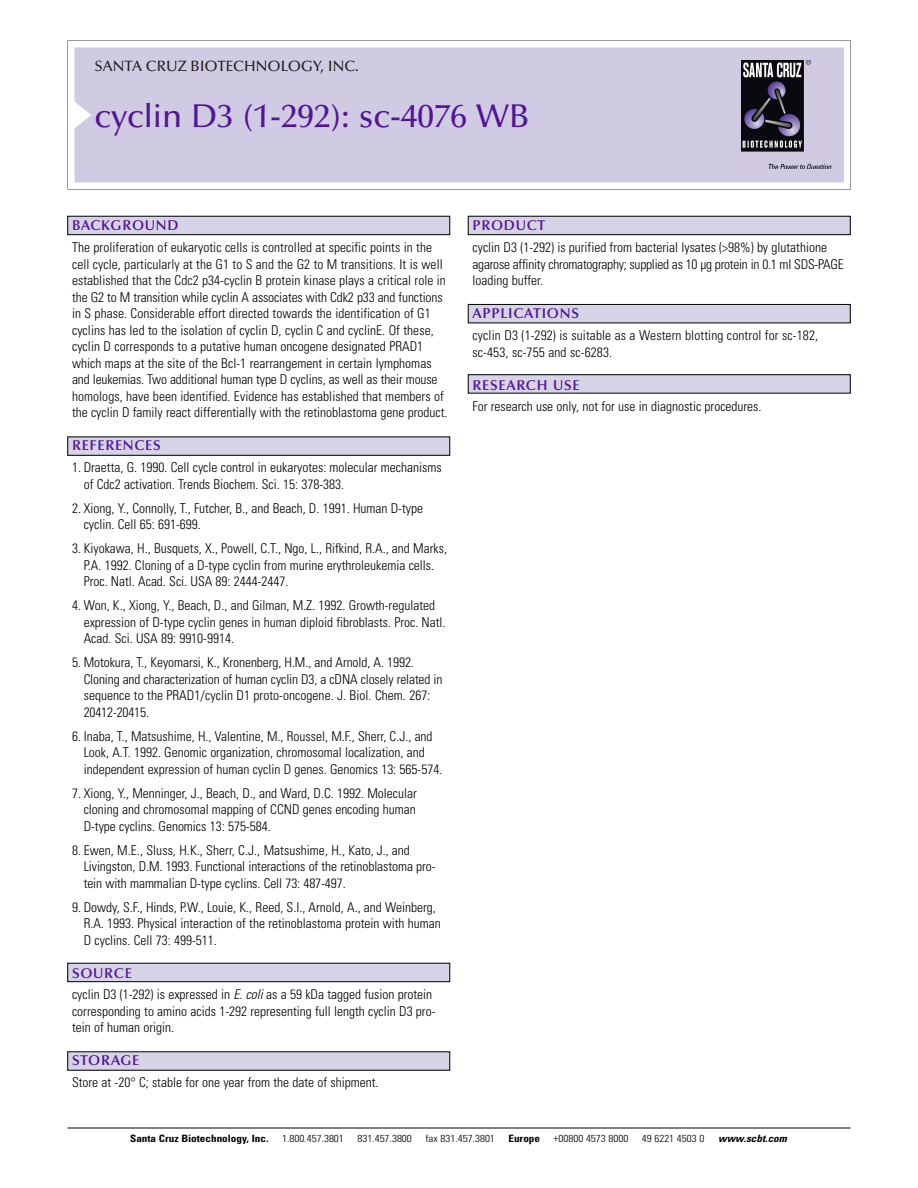
<style>
.page{position:relative;width:918px;height:1188px;background:#fff}
.page>*{position:absolute;margin:0;border:0;box-sizing:border-box;transform-origin:0 0}
.t1{font:500 33px "Optima";color:#511695}
.t2{font:500 15px "Optima";color:#231f20}
.t3{font:600 14.25px "Optima";letter-spacing:.05em;color:#511695}
.t4{font:300 condensed 13.5px/16.5px "Univers";color:#000}
.t5{font:300 condensed 10.2px "Univers";color:#000;scale:1.1 1}
.t6{font:700 condensed 10.2px "Univers";color:#000;scale:1.1 1}
.t7{font:italic 700 condensed 10.2px "Univers";color:#000;scale:1.1 1}
.s1{font-style:italic}
</style>
<div class="page">
<div style="left:468px;top:216px;width:382px;height:19px;background:#d7d3e7"></div>
<div style="left:468px;top:216px;width:382px;height:19px;border:1px solid #000"></div>
<div style="left:468px;top:304px;width:382px;height:19px;background:#d7d3e7"></div>
<div style="left:468px;top:304px;width:382px;height:19px;border:1px solid #000"></div>
<div style="left:468px;top:375px;width:382px;height:18px;background:#d7d3e7"></div>
<div style="left:468px;top:374px;width:382px;height:19px;border:1px solid #000"></div>
<svg style="left:68px;top:40px;width:783px;height:149px"></svg>
<div style="left:74px;top:47px;width:770px;height:135px;background:#d1cae3"></div>
<img style="left:741px;top:60px;width:90px;height:108px">
<hr style="left:68px;top:1128px;width:782px;height:1px;background:#000">
<div style="left:68px;top:216px;width:382px;height:19px;background:#d7d3e7"></div>
<div style="left:68px;top:216px;width:382px;height:19px;border:1px solid #000"></div>
<div style="left:68px;top:437px;width:382px;height:18px;background:#d7d3e7"></div>
<div style="left:68px;top:437px;width:382px;height:19px;border:1px solid #000"></div>
<div style="left:68px;top:963px;width:382px;height:19px;background:#d7d3e7"></div>
<div style="left:68px;top:963px;width:382px;height:19px;border:1px solid #000"></div>
<div style="left:68px;top:1052px;width:382px;height:18px;background:#d7d3e7"></div>
<p class="t2" style="left:94px;top:61px;width:266px">SANTA CRUZ BIOTECHNOLOGY, INC.</p>
<h1 class="t1" style="left:94px;top:103px;width:436px">cyclin D3 (1-292): sc-4076 WB</h1>
<p class="t3" style="left:72px;top:220px;width:108px">BACKGROUND</p>
<p class="t4" style="left:72px;top:240px;width:377px">The proliferation of eukaryotic cells is controlled at specific points in the cell cycle, particularly at the G1 to S and the G2 to M transitions. It is well established that the Cdc2 p34-cyclin B protein kinase plays a critical role in the G2 to M transition while cyclin A associates with Cdk2 p33 and functions in S phase. Considerable effort directed towards the identification of G1 cyclins has led to the isolation of cyclin D, cyclin C and cyclinE. Of these, cyclin D corresponds to a putative human oncogene designated PRAD1 which maps at the site of the Bcl-1 rearrangement in certain lymphomas and leukemias. Two additional human type D cyclins, as well as their mouse homologs, have been identified. Evidence has established that members of the cyclin D family react differentially with the retinoblastoma gene product.</p>
<p class="t3" style="left:72px;top:440px;width:90px">REFERENCES</p>
<p class="t4" style="left:84px;top:460px;width:359px;text-indent:-12px">1. Draetta, G. 1990. Cell cycle control in eukaryotes: molecular mechanisms of Cdc2 activation. Trends Biochem. Sci. 15: 378-383.</p>
<p class="t4" style="left:84px;top:501px;width:341px;text-indent:-12px">2. Xiong, Y., Connolly, T., Futcher, B., and Beach, D. 1991. Human D-type cyclin. Cell 65: 691-699.</p>
<p class="t4" style="left:84px;top:541px;width:365px;text-indent:-12px">3. Kiyokawa, H., Busquets, X., Powell, C.T., Ngo, L., Rifkind, R.A., and Marks,<br>P.A. 1992. Cloning of a D-type cyclin from murine erythroleukemia cells.<br>Proc. Natl. Acad. Sci. USA 89: 2444-2447.</p>
<p class="t4" style="left:84px;top:598px;width:363px;text-indent:-12px">4. Won, K., Xiong, Y., Beach, D., and Gilman, M.Z. 1992. Growth-regulated expression of D-type cyclin genes in human diploid fibroblasts. Proc. Natl.<br>Acad. Sci. USA 89: 9910-9914.</p>
<p class="t4" style="left:84px;top:655px;width:360px;text-indent:-12px">5. Motokura, T., Keyomarsi, K., Kronenberg, H.M., and Arnold, A. 1992.<br>Cloning and characterization of human cyclin D3, a cDNA closely related in sequence to the PRAD1/cyclin D1 proto-oncogene. J. Biol. Chem. 267:<br>20412-20415.</p>
<p class="t4" style="left:84px;top:729px;width:360px;text-indent:-12px">6. Inaba, T., Matsushime, H., Valentine, M., Roussel, M.F., Sherr, C.J., and<br>Look, A.T. 1992. Genomic organization, chromosomal localization, and independent expression of human cyclin D genes. Genomics 13: 565-574.</p>
<p class="t4" style="left:84px;top:786px;width:335px;text-align:justify;text-indent:-12px">7. Xiong, Y., Menninger, J., Beach, D., and Ward, D.C. 1992. Molecular cloning and chromosomal mapping of CCND genes encoding human D-type cyclins. Genomics 13: 575-584.</p>
<p class="t4" style="left:84px;top:843px;width:353px;text-indent:-12px">8. Ewen, M.E., Sluss, H.K., Sherr, C.J., Matsushime, H., Kato, J., and<br>Livingston, D.M. 1993. Functional interactions of the retinoblastoma pro&shy;tein with mammalian D-type cyclins. Cell 73: 487-497.</p>
<p class="t4" style="left:84px;top:900px;width:359px;text-indent:-12px">9. Dowdy, S.F., Hinds, P.W., Louie, K., Reed, S.I., Arnold, A., and Weinberg,<br>R.A. 1993. Physical interaction of the retinoblastoma protein with human<br>D cyclins. Cell 73: 499-511.</p>
<p class="t3" style="left:72px;top:967px;width:61px">SOURCE</p>
<p class="t4" style="left:72px;top:988px;width:365px">cyclin D3 (1-292) is expressed in <span class="s1">E. coli</span> as a 59 kDa tagged fusion protein corresponding to amino acids 1-292 representing full length cyclin D3 pro&shy;tein of human origin.</p>
<p class="t3" style="left:72px;top:1055px;width:69px">STORAGE</p>
<p class="t4" style="left:72px;top:1076px;width:308px">Store at -20° C; stable for one year from the date of shipment.</p>
<p class="t3" style="left:473px;top:220px;width:74px">PRODUCT</p>
<p class="t4" style="left:473px;top:240px;width:373px">cyclin D3 (1-292) is purified from bacterial lysates (&gt;98%) by glutathione agarose affinity chromatography; supplied as 10 µg protein in 0.1 ml SDS-PAGE loading buffer.</p>
<p class="t3" style="left:473px;top:308px;width:108px">APPLICATIONS</p>
<p class="t4" style="left:473px;top:328px;width:347px">cyclin D3 (1-292) is suitable as a Western blotting control for sc-182, sc-453, sc-755 and sc-6283.</p>
<p class="t3" style="left:473px;top:379px;width:109px">RESEARCH USE</p>
<p class="t4" style="left:473px;top:400px;width:291px">For research use only, not for use in diagnostic procedures.</p>
<p class="t6" style="left:130px;top:1135px;width:127px">Santa Cruz Biotechnology, Inc.</p>
<p class="t5" style="left:282px;top:1135px;width:58px">1.800.457.3801</p>
<p class="t5" style="left:357px;top:1135px;width:51px">831.457.3800</p>
<p class="t5" style="left:425px;top:1135px;width:65px">fax 831.457.3801</p>
<p class="t6" style="left:508px;top:1135px;width:30px">Europe</p>
<p class="t5" style="left:554px;top:1135px;width:69px">+00800 4573 8000</p>
<p class="t5" style="left:642px;top:1135px;width:58px">49 6221 4503 0</p>
<p class="t7" style="left:718px;top:1135px;width:64px">www.scbt.com</p>
</div>
